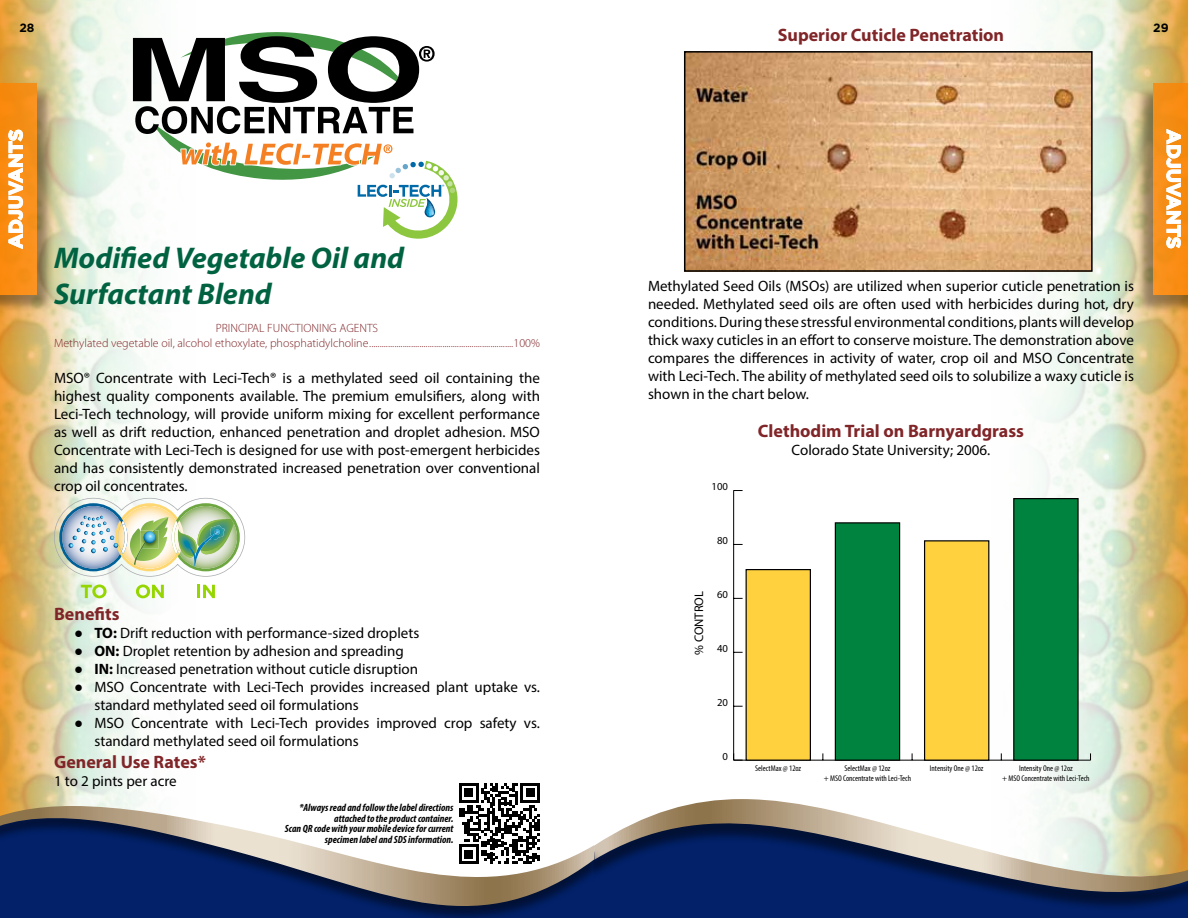
<style>
.page{position:relative;width:1188px;height:918px;background:#fff}
.page>*{position:absolute;margin:0;border:0;box-sizing:border-box;transform-origin:0 0}
.t1{font:italic 700 30px/36px "Myriad Pro";color:#006241}
.t2{font:700 18.75px "Gotham";color:#fff}
.t3{font:700 18px "Myriad Pro";color:#802528}
.t4{font:15px/18px "Myriad Pro";color:#000;text-align:justify}
.t5{font:12.45px "Myriad Pro";color:#000}
.t6{font:300 12px/14.4px "Myriad Pro";color:#802528;text-align:center}
.t7{font:700 12px "Gotham";color:#000}
.t8{font:10.65px "Myriad Pro";color:#000}
.t9{font:italic 700 condensed 10.5px/10.5px "Myriad Pro";color:#000;text-align:right}
.t10{font:condensed 8.4px/10.1px "Myriad Pro";color:#000;text-align:center}
.s1{font-family:"Arial"}
.s2{font-weight:700}
</style>
<div class="page">
<img style="left:989px;top:0;width:122px;height:793px">
<svg style="left:1111px;top:0;width:77px;height:793px;background:#dac488"></svg>
<div style="left:1135px;top:86px;width:53px;height:228px;background:#000;opacity:.5"></div>
<div style="left:1153px;top:83px;width:35px;height:212px;background:#f88e16"></div>
<svg style="left:1166px;top:129px;width:15px;height:120px"></svg>
<div style="left:602px;top:912px;width:586px;height:6px;background:#022169"></div>
<div style="left:586px;top:803px;width:602px;height:109px;background:#022169"></div>
<svg style="left:594px;top:793px;width:594px;height:114px"></svg>
<img style="left:78px;top:0;width:137px;height:800px">
<svg style="left:0;top:0;width:78px;height:800px;background:#dcc285"></svg>
<div style="left:0;top:86px;width:55px;height:227px;background:#000;opacity:.5"></div>
<div style="left:0;top:83px;width:36px;height:212px;background:#f88d15"></div>
<svg style="left:8px;top:129px;width:16px;height:120px"></svg>
<svg style="left:0;top:800px;width:594px;height:118px"></svg>
<svg style="left:133px;top:27px;width:325px;height:212px"></svg>
<svg style="left:81px;top:585px;width:26px;height:13px"></svg>
<svg style="left:136px;top:585px;width:28px;height:13px"></svg>
<svg style="left:197px;top:585px;width:18px;height:13px"></svg>
<img style="left:54px;top:498px;width:191px;height:79px">
<hr style="left:734px;top:760px;width:357px;height:1px;background:#000">
<hr style="left:733px;top:491px;width:1px;height:269px;background:#000">
<svg style="left:733px;top:753px;width:10px;height:8px"></svg>
<div style="left:746px;top:569px;width:65px;height:192px;background:#ffd13f;border:1px solid #000"></div>
<div style="left:835px;top:522px;width:65px;height:239px;background:#00833e;border:1px solid #000"></div>
<div style="left:924px;top:540px;width:65px;height:221px;background:#ffd13f;border:1px solid #000"></div>
<div style="left:1013px;top:498px;width:66px;height:263px;background:#00833e;border:1px solid #000"></div>
<img style="left:687px;top:54px;width:403px;height:215px">
<div style="left:684px;top:51px;width:409px;height:221px;border:2px solid #000"></div>
<svg style="left:459px;top:783px;width:81px;height:81px"></svg>
<p class="t7" style="left:19px;top:20px;width:17px">28</p>
<p class="t2" style="left:3px;top:249px;width:121px;rotate:-90deg">ADJUVANTS</p>
<h1 class="t1" style="left:54px;top:239px;width:352px">Modified Vegetable Oil and<br>Surfactant Blend</h1>
<p class="t6" style="left:54px;top:321px;width:487px">PRINCIPAL FUNCTIONING AGENTS<br>Methylated vegetable oil, alcohol ethoxylate, phosphatidylcholine.....................................................................100%</p>
<p class="t4" style="left:54px;top:369px;width:488px">MSO® Concentrate with Leci-Tech® is a methylated seed oil containing the highest quality components available. The premium emulsifiers, along with Leci-Tech technology, will provide uniform mixing for excellent performance as well as drift reduction, enhanced penetration and droplet adhesion. MSO Concentrate with Leci-Tech is designed for use with post-emergent herbicides and has consistently demonstrated increased penetration over conventional crop oil concentrates.</p>
<p class="t3" style="left:54px;top:603px;width:67px">Benefits</p>
<p class="t4" style="left:74px;top:624px;width:347px"><span class="s1">●</span> <span class="s2">TO:</span> Drift reduction with performance-sized droplets</p>
<p class="t4" style="left:74px;top:642px;width:331px"><span class="s1">●</span> <span class="s2">ON:</span> Droplet retention by adhesion and spreading</p>
<p class="t4" style="left:74px;top:660px;width:345px"><span class="s1">●</span> <span class="s2">IN:</span> Increased penetration without cuticle disruption</p>
<p class="t4" style="left:95px;top:678px;width:446px;text-indent:-20px"><span class="s1">●</span> MSO Concentrate with Leci-Tech provides increased plant uptake vs. standard methylated seed oil formulations</p>
<p class="t4" style="left:95px;top:714px;width:446px;text-indent:-20px"><span class="s1">●</span> MSO Concentrate with Leci-Tech provides improved crop safety vs. standard methylated seed oil formulations</p>
<p class="t3" style="left:54px;top:750px;width:153px">General Use Rates*</p>
<p class="t4" style="left:54px;top:772px;width:124px">1 to 2 pints per acre</p>
<p class="t9" style="left:285px;top:802px;width:170px">*Always read and follow the label directions attached to the product container.<br>Scan QR code with your mobile device for current specimen label and SDS information.</p>
<p class="t3" style="left:778px;top:23px;width:228px">Superior Cuticle Penetration</p>
<p class="t7" style="left:1153px;top:20px;width:17px">29</p>
<p class="t4" style="left:648px;top:277px;width:488px">Methylated Seed Oils (MSOs) are utilized when superior cuticle penetration is needed. Methylated seed oils are often used with herbicides during hot, dry conditions. During these stressful environmental conditions, plants will develop thick waxy cuticles in an effort to conserve moisture. The demonstration above compares the differences in activity of water, crop oil and MSO Concentrate with Leci-Tech. The ability of methylated seed oils to solubilize a waxy cuticle is shown in the chart below.</p>
<p class="t8" style="left:712px;top:480px;width:18px">100</p>
<p class="t8" style="left:717px;top:534px;width:12px">80</p>
<p class="t5" style="left:691px;top:655px;width:65px;rotate:-90deg">% CONTROL</p>
<p class="t8" style="left:717px;top:588px;width:12px">60</p>
<p class="t8" style="left:717px;top:642px;width:12px">40</p>
<p class="t8" style="left:717px;top:696px;width:12px">20</p>
<p class="t8" style="left:723px;top:750px;width:7px">0</p>
<p class="t3" style="left:758px;top:419px;width:268px">Clethodim Trial on Barnyardgrass</p>
<p class="t4" style="left:792px;top:441px;width:199px">Colorado State University; 2006.</p>
<p class="t10" style="left:755px;top:763px;width:47px">SelectMax @ 12oz</p>
<p class="t10" style="left:844px;top:763px;width:47px">SelectMax @ 12oz</p>
<p class="t10" style="left:930px;top:763px;width:55px">Intensity One @ 12oz</p>
<p class="t10" style="left:824px;top:773px;width:89px">+ MSO Concentrate with Leci-Tech</p>
<p class="t10" style="left:1002px;top:763px;width:89px">Intensity One @ 12oz<br>+ MSO Concentrate with Leci-Tech</p>
<p class="t2" style="left:1186px;top:129px;width:121px;rotate:90deg">ADJUVANTS</p>
</div>
